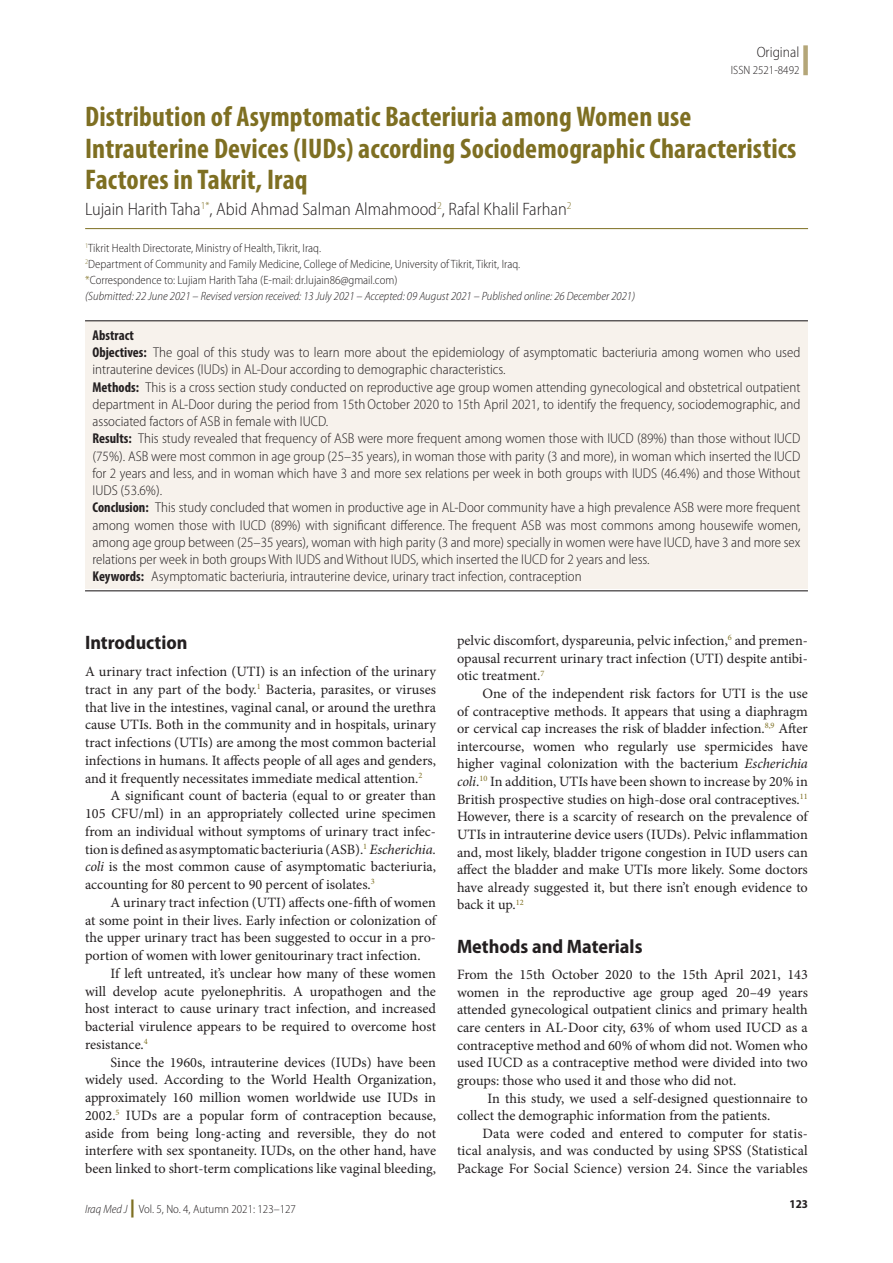
<style>
.page{position:relative;width:893px;height:1263px;background:#fff}
.page>*{position:absolute;margin:0;border:0;box-sizing:border-box;transform-origin:0 0}
.Article_Title{font:700 condensed 28.5px/31.5px "Myriad Pro";letter-spacing:.005em;color:#7e6f22}
.t1{font:700 semi-condensed 19.5px "Myriad Pro";color:#231f20}
.Author{font:300 semi-condensed 18px "Myriad Pro";color:#231f20}
.t2{font:300 semi-condensed 15px "Myriad Pro";color:#231f20}
.Tx{font:14.25px/17.7px "Minion Pro";color:#231f20;text-align:justify}
.Abstract_Tx{font:300 semi-condensed 14.25px/17.2px "Myriad Pro";color:#231f20;text-align:justify}
.Txf{font:14.25px/17.7px "Minion Pro";color:#231f20;text-align:justify}
.Abstract_Tx-2{font:700 condensed 14.25px "Myriad Pro";color:#231f20}
.Author_Aff{font:300 semi-condensed 12px "Myriad Pro";color:#231f20}
.Author_Aff-2{font:italic 300 semi-condensed 12px "Myriad Pro";color:#231f20}
.t3{font:700 semi-condensed 12px "Myriad Pro";color:#231f20}
.s1{color:#7e6f22}
.s2{font-weight:700;font-stretch:condensed}
.s3{font-style:italic}
.s4{font-weight:900;font-stretch:normal;font-size:18px;color:#7e6f22}
</style>
<div class="page">
<div style="left:803px;top:45px;width:5px;height:30px;background:#b4a678"></div>
<hr style="left:85px;top:228px;width:723px;height:1px;background:#7e6f22">
<div style="left:85px;top:322px;width:723px;height:267px;background:#f7f2ec"></div>
<hr style="left:85px;top:320px;width:723px;height:1px;background:#231f20">
<hr style="left:85px;top:590px;width:723px;height:1px;background:#231f20">
<p class="t2" style="left:757px;top:43px;width:44px">Original</p>
<p class="Author_Aff" style="left:731px;top:63px;width:70px">ISSN 2521-8492</p>
<p class="Article_Title" style="left:85px;top:100px;width:713px">Distribution of Asymptomatic Bacteriuria among Women use<br>Intrauterine Devices (IUDs) according Sociodemographic Characteristics<br>Factores in Takrit, Iraq</p>
<p class="Author" style="left:85px;top:198px;width:488px">Lujain Harith Taha<sup>1*</sup>, Abid Ahmad Salman Almahmood<sup>2</sup>, Rafal Khalil Farhan<sup>2</sup></p>
<p class="Author_Aff" style="left:85px;top:240px;width:237px"><sup>1</sup>Tikrit Health Directorate, Ministry of Health, Tikrit, Iraq.</p>
<p class="Author_Aff" style="left:85px;top:257px;width:437px"><sup>2</sup>Department of Community and Family Medicine, College of Medicine, University of Tikrit, Tikrit, Iraq.</p>
<p class="Author_Aff" style="left:85px;top:273px;width:314px"><span class="s1">*</span>Correspondence to: Lujiam Harith Taha (E-mail: dr.lujain86@gmail.com)</p>
<p class="Author_Aff-2" style="left:85px;top:289px;width:551px">(Submitted: 22 June 2021 – Revised version received: 13 July 2021 – Accepted: 09 August 2021 – Published online: 26 December 2021)</p>
<p class="Abstract_Tx-2" style="left:93px;top:326px;width:43px">Abstract</p>
<p class="Abstract_Tx" style="left:93px;top:343px;width:709px"><span class="s2">Objectives:</span> The goal of this study was to learn more about the epidemiology of asymptomatic bacteriuria among women who used intrauterine devices (IUDs) in AL-Dour according to demographic characteristics.</p>
<p class="Abstract_Tx" style="left:93px;top:378px;width:709px"><span class="s2">Methods:</span> This is a cross section study conducted on reproductive age group women attending gynecological and obstetrical outpatient department in AL-Door during the period from 15thOctober 2020 to 15th April 2021, to identify the frequency, sociodemographic, and associated factors of ASB in female with IUCD.</p>
<p class="Abstract_Tx" style="left:93px;top:430px;width:709px"><span class="s2">Results:</span> This study revealed that frequency of ASB were more frequent among women those with IUCD (89%) than those without IUCD (75%). ASB were most common in age group (25–35 years), in woman those with parity (3 and more), in woman which inserted the IUCD for 2 years and less, and in woman which have 3 and more sex relations per week in both groups with IUDS (46.4%) and those Without IUDS (53.6%).</p>
<p class="Abstract_Tx" style="left:93px;top:499px;width:709px"><span class="s2">Conclusion:</span> This study concluded that women in productive age in AL-Door community have a high prevalence ASB were more frequent among women those with IUCD (89%) with significant difference. The frequent ASB was most commons among housewife women, among age group between (25–35 years), woman with high parity (3 and more) specially in women were have IUCD, have 3 and more sex relations per week in both groups With IUDS and Without IUDS, which inserted the IUCD for 2 years and less.</p>
<p class="Abstract_Tx" style="left:93px;top:568px;width:491px"><span class="s2">Keywords:</span> Asymptomatic bacteriuria, intrauterine device, urinary tract infection, contraception</p>
<h1 class="t1" style="left:85px;top:632px;width:104px">Introduction</h1>
<p class="Txf" style="left:85px;top:663px;width:352px">A urinary tract infection (UTI) is an infection of the urinary tract in any part of the body.<sup>1</sup> Bacteria, parasites, or viruses that live in the intestines, vaginal canal, or around the urethra cause UTIs. Both in the community and in hospitals, urinary tract infections (UTIs) are among the most common bacterial infections in humans. It affects people of all ages and genders, and it frequently necessitates immediate medical attention.<sup>2</sup></p>
<p class="Tx" style="left:85px;top:787px;width:352px;text-indent:26px">A significant count of bacteria (equal to or greater than 105 CFU/ml) in an appropriately collected urine specimen from an individual without symptoms of urinary tract infec&shy;tion is defined as asymptomatic bacteriuria (ASB).<sup>1</sup> <span class="s3">Escherichia. coli</span> is the most common cause of asymptomatic bacteriuria, accounting for 80 percent to 90 percent of isolates.<sup>3</sup></p>
<p class="Tx" style="left:85px;top:893px;width:353px;text-indent:26px">A urinary tract infection (UTI) affects one-fifth of women at some point in their lives. Early infection or colonization of the upper urinary tract has been suggested to occur in a pro&shy;portion of women with lower genitourinary tract infection.</p>
<p class="Tx" style="left:85px;top:964px;width:353px;text-indent:26px">If left untreated, it’s unclear how many of these women will develop acute pyelonephritis. A uropathogen and the host interact to cause urinary tract infection, and increased bacterial virulence appears to be required to overcome host resistance.<sup>4</sup></p>
<p class="Tx" style="left:85px;top:1053px;width:353px;text-indent:26px">Since the 1960s, intrauterine devices (IUDs) have been widely used. According to the World Health Organization, approximately 160 million women worldwide use IUDs in 2002.<sup>5</sup> IUDs are a popular form of contraception because, aside from being long-acting and reversible, they do not interfere with sex spontaneity. IUDs, on the other hand, have been linked to short-term complications like vaginal bleeding,</p>
<p class="Author_Aff" style="left:85px;top:1201px;width:212px"><span class="s3">Iraq Med J</span> <span class="s4">|</span> Vol. 5, No. 4, Autumn 2021: 123–127</p>
<p class="Tx" style="left:457px;top:632px;width:352px">pelvic discomfort, dyspareunia, pelvic infection,<sup>6</sup> and premen&shy;opausal recurrent urinary tract infection (UTI) despite antibi&shy;otic treatment.<sup>7</sup></p>
<p class="Tx" style="left:457px;top:685px;width:352px;text-indent:26px">One of the independent risk factors for UTI is the use of contraceptive methods. It appears that using a diaphragm or cervical cap increases the risk of bladder infection.<sup>8,9</sup> After intercourse, women who regularly use spermicides have higher vaginal colonization with the bacterium <span class="s3">Escherichia coli</span>.<sup>10</sup> In addition, UTIs have been shown to increase by 20% in British prospective studies on high-dose oral contraceptives.<sup>11<br></sup>However, there is a scarcity of research on the prevalence of UTIs in intrauterine device users (IUDs). Pelvic inflammation and, most likely, bladder trigone congestion in IUD users can affect the bladder and make UTIs more likely. Some doctors have already suggested it, but there isn’t enough evidence to back it up.<sup>12</sup></p>
<h1 class="t1" style="left:457px;top:935px;width:187px">Methods and Materials</h1>
<p class="Txf" style="left:457px;top:966px;width:352px">From the 15th October 2020 to the 15th April 2021, 143 women in the reproductive age group aged 20–49 years attended gynecological outpatient clinics and primary health care centers in AL-Door city, 63% of whom used IUCD as a contraceptive method and 60% of whom did not. Women who used IUCD as a contraceptive method were divided into two groups: those who used it and those who did not.</p>
<p class="Tx" style="left:457px;top:1089px;width:352px;text-indent:31px">In this study, we used a self-designed questionnaire to collect the demographic information from the patients.</p>
<p class="Tx" style="left:457px;top:1124px;width:352px;text-indent:26px">Data were coded and entered to computer for statis&shy;tical analysis, and was conducted by using SPSS (Statistical Package For Social Science) version 24. Since the variables</p>
<p class="t3" style="left:790px;top:1197px;width:20px">123</p>
</div>
